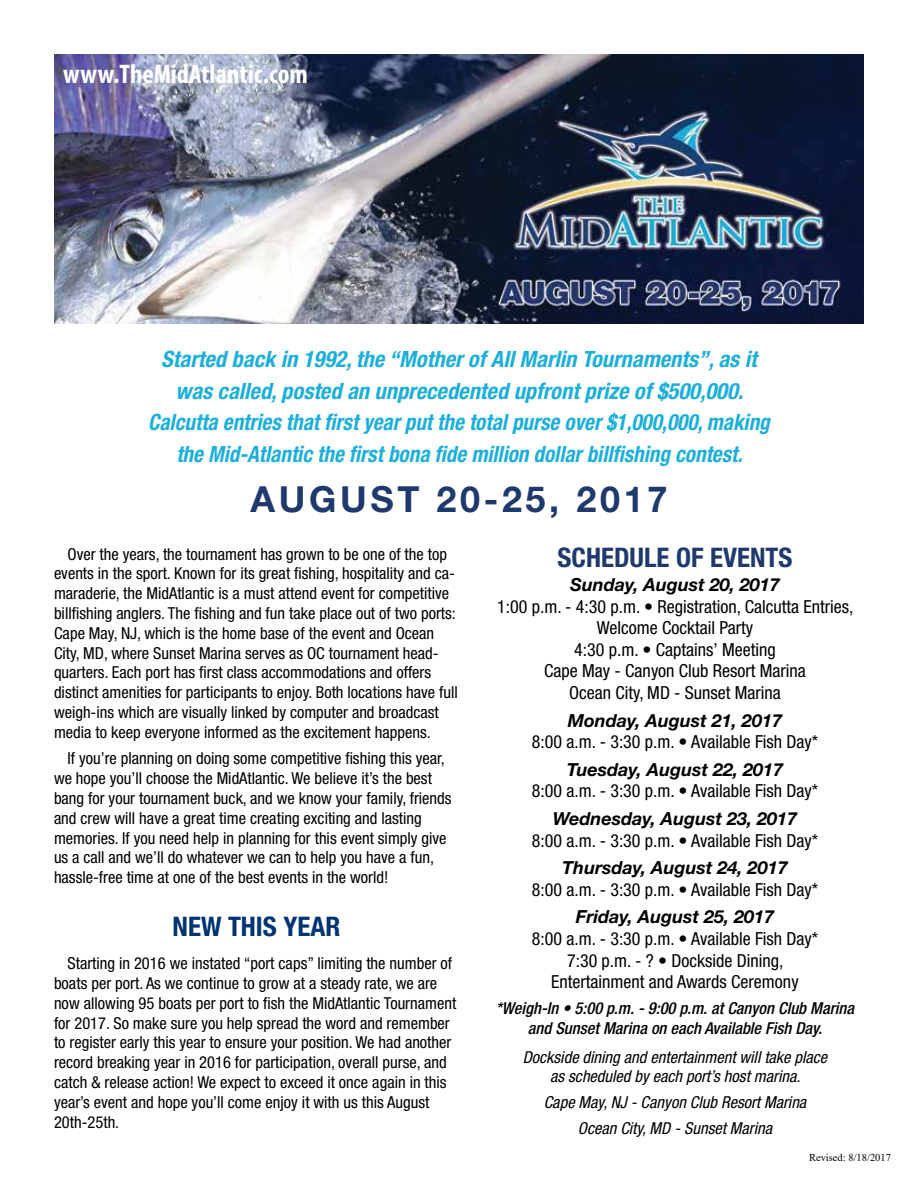
<style>
.page{position:relative;width:918px;height:1188px;background:#fff}
.page>*{position:absolute;margin:0;border:0;box-sizing:border-box;transform-origin:0 0}
.t1{font:700 36px "Helvetica Neue LT Std";letter-spacing:.1em;color:#20396d}
.t2{font:700 condensed 27px "Myriad Pro";color:#fff}
.t3{font:700 condensed 27px "Helvetica Neue LT Std";color:#20396d}
.t4{font:700 condensed 27px "Helvetica Neue LT Std";color:#003371}
.t5{font:italic 700 condensed 22.5px/31.5px "Helvetica Neue LT Std";color:#1dafd9;text-align:center}
.t6{font:condensed 18px/21.6px "Helvetica Neue LT Std";color:#000;text-align:center}
.t7{font:italic 700 18px "Helvetica Neue LT Std";color:#000}
.t8{font:condensed 16.5px/19.8px "Helvetica Neue LT Std";color:#000}
.t9{font:italic condensed 16.5px/19.8px "Helvetica Neue LT Std";color:#000;text-align:center}
.t10{font:italic 500 condensed 16.5px/19.8px "Helvetica Neue LT Std";color:#000;text-align:center}
.t11{font:10.5px "Times New Roman";color:#000}
</style>
<div class="page">
<img style="left:54px;top:54px;width:810px;height:270px">
<h2 class="t2" style="left:63px;top:57px;width:246px">www.TheMidAtlantic.com</h2>
<p class="t5" style="left:148px;top:344px;width:623px">Started back in 1992, the “Mother of All Marlin Tournaments”, as it was called, posted an unprecedented upfront prize of $500,000.<br>Calcutta entries that first year put the total purse over $1,000,000, making the Mid-Atlantic the first bona fide million dollar billfishing contest.</p>
<h1 class="t1" style="left:251px;top:477px;width:418px">AUGUST 20-25, 2017</h1>
<p class="t8" style="left:54px;top:544px;width:405px;text-indent:13px">Over the years, the tournament has grown to be one of the top events in the sport. Known for its great fishing, hospitality and ca&shy;maraderie, the MidAtlantic is a must attend event for competitive billfishing anglers. The fishing and fun take place out of two ports:<br>Cape May, NJ, which is the home base of the event and Ocean City, MD, where Sunset Marina serves as OC tournament head&shy;quarters. Each port has first class accommodations and offers distinct amenities for participants to enjoy. Both locations have full weigh-ins which are visually linked by computer and broadcast media to keep everyone informed as the excitement happens.</p>
<p class="t8" style="left:54px;top:749px;width:399px;text-indent:13px">If you’re planning on doing some competitive fishing this year, we hope you’ll choose the MidAtlantic. We believe it’s the best bang for your tournament buck, and we know your family, friends and crew will have a great time creating exciting and lasting memories. If you need help in planning for this event simply give us a call and we’ll do whatever we can to help you have a fun, hassle-free time at one of the best events in the world!</p>
<h2 class="t4" style="left:173px;top:910px;width:169px">NEW THIS YEAR</h2>
<p class="t8" style="left:54px;top:953px;width:404px;text-indent:13px">Starting in 2016 we instated “port caps” limiting the number of boats per port. As we continue to grow at a steady rate, we are now allowing 95 boats per port to fish the MidAtlantic Tournament for 2017. So make sure you help spread the word and remember to register early this year to ensure your position. We had another record breaking year in 2016 for participation, overall purse, and catch &amp; release action! We expect to exceed it once again in this year’s event and hope you’ll come enjoy it with us this August 20th-25th.</p>
<h2 class="t3" style="left:558px;top:541px;width:236px">SCHEDULE OF EVENTS</h2>
<p class="t7" style="left:570px;top:573px;width:211px">Sunday, August 20, 2017</p>
<p class="t6" style="left:497px;top:595px;width:358px">1:00 p.m. - 4:30 p.m. • Registration, Calcutta Entries, Welcome Cocktail Party<br>4:30 p.m. • Captains’ Meeting<br>Cape May - Canyon Club Resort Marina<br>Ocean City, MD - Sunset Marina</p>
<p class="t7" style="left:568px;top:709px;width:216px">Monday, August 21, 2017</p>
<p class="t6" style="left:532px;top:731px;width:288px">8:00 a.m. - 3:30 p.m. • Available Fish Day*</p>
<p class="t7" style="left:567px;top:758px;width:218px">Tuesday, August 22, 2017</p>
<p class="t6" style="left:532px;top:780px;width:288px">8:00 a.m. - 3:30 p.m. • Available Fish Day*</p>
<p class="t7" style="left:553px;top:807px;width:246px">Wednesday, August 23, 2017</p>
<p class="t6" style="left:532px;top:829px;width:288px">8:00 a.m. - 3:30 p.m. • Available Fish Day*</p>
<p class="t7" style="left:562px;top:857px;width:227px">Thursday, August 24, 2017</p>
<p class="t6" style="left:532px;top:878px;width:288px">8:00 a.m. - 3:30 p.m. • Available Fish Day*</p>
<p class="t7" style="left:576px;top:906px;width:200px">Friday, August 25, 2017</p>
<p class="t6" style="left:532px;top:928px;width:288px">8:00 a.m. - 3:30 p.m. • Available Fish Day*<br>7:30 p.m. - ? • Dockside Dining,<br>Entertainment and Awards Ceremony</p>
<p class="t10" style="left:496px;top:998px;width:360px">*Weigh-In • 5:00 p.m. - 9:00 p.m. at Canyon Club Marina and Sunset Marina on each Available Fish Day.</p>
<p class="t9" style="left:523px;top:1047px;width:306px">Dockside dining and entertainment will take place as scheduled by each port’s host marina.</p>
<p class="t9" style="left:544px;top:1090px;width:264px;line-height:25.8px">Cape May, NJ - Canyon Club Resort Marina<br>Ocean City, MD - Sunset Marina</p>
<p class="t11" style="left:809px;top:1150px;width:83px">Revised: 8/18/2017</p>
</div>
